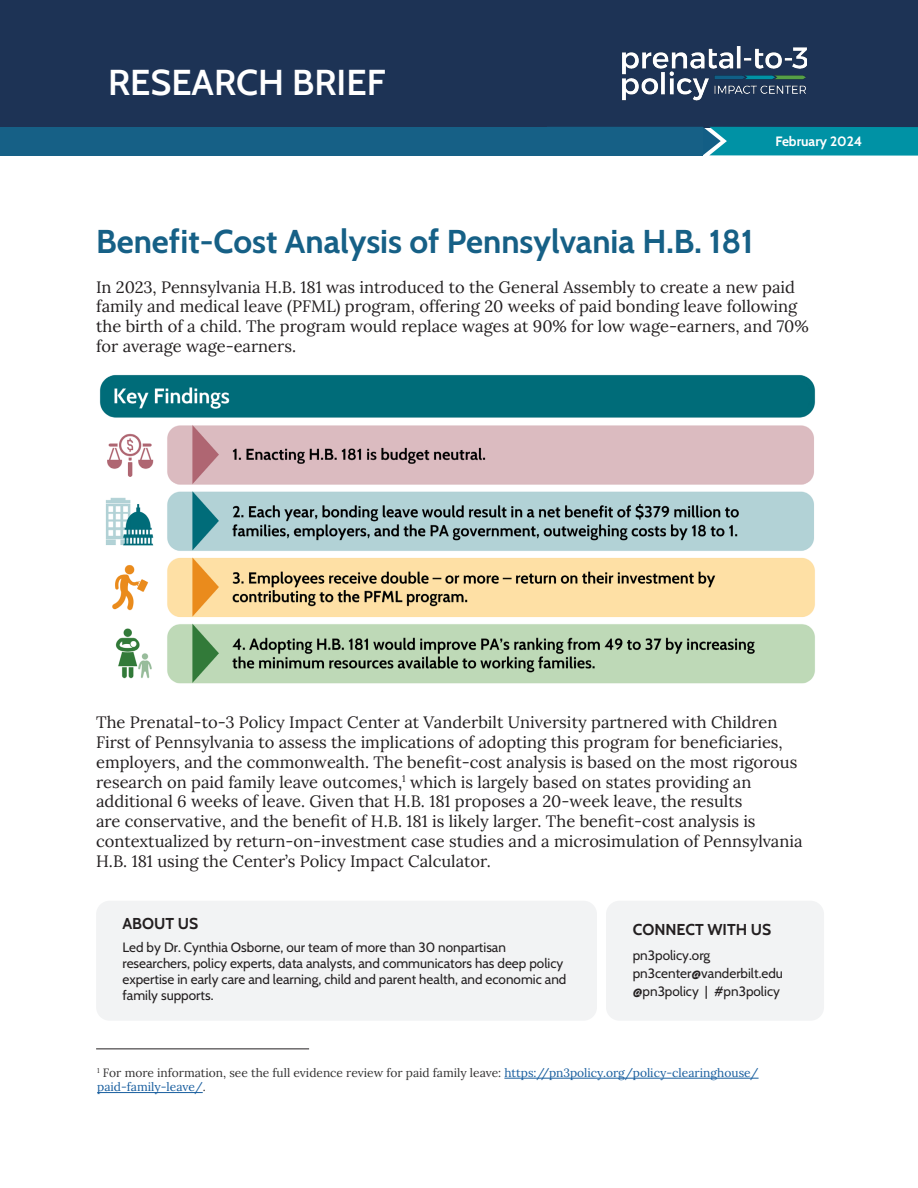
<style>
.page{position:relative;width:918px;height:1188px;background:#fff}
.page>*{position:absolute;margin:0;border:0;box-sizing:border-box;transform-origin:0 0}
.t1{font:600 36px "Cabin";color:#fff}
.t2{font:700 33px "Cabin";color:#166086}
.t3{font:16.5px/19.8px "Lora";color:#231f20}
.t4{font:700 15.75px "Cabin";color:#231f20}
.t5{font:13.5px/16.2px "Cabin";color:#231f20}
.t6{font:700 13.5px "Cabin";color:#fff}
.t7{font:12px/14.4px "Lora";color:#333232}
.s1{color:#175d9e}
</style>
<div class="page">
<div style="left:0;top:0;width:918px;height:127px;background:#1d3355"></div>
<div style="left:96px;top:901px;width:501px;height:120px;background:#f2f3f4;border-radius:14px"></div>
<div style="left:0;top:127px;width:703px;height:28px;background:#166086"></div>
<svg style="left:547px;top:127px;width:371px;height:29px"></svg>
<img style="left:623px;top:46px;width:184px;height:54px">
<hr style="left:504px;top:1078px;width:255px;height:1px;background:#175d9e">
<hr style="left:97px;top:1092px;width:106px;height:1px;background:#175d9e">
<div style="left:606px;top:901px;width:218px;height:120px;background:#f2f3f4;border-radius:14px"></div>
<img style="left:99px;top:374px;width:717px;height:310px">
<hr style="left:96px;top:1048px;width:213px;height:1px;background:#231f20">
<p class="t1" style="left:108px;top:54px;width:279px">RESEARCH BRIEF</p>
<p class="t6" style="left:775px;top:131px;width:88px">February 2024</p>
<p class="t2" style="left:96px;top:215px;width:659px">Benefit-Cost Analysis of Pennsylvania H.B. 181</p>
<p class="t3" style="left:96px;top:276px;width:714px">In 2023, Pennsylvania H.B. 181 was introduced to the General Assembly to create a new paid family and medical leave (PFML) program, offering 20 weeks of paid bonding leave following the birth of a child. The program would replace wages at 90% for low wage-earners, and 70% for average wage-earners.</p>
<p class="t3" style="left:96px;top:711px;width:708px">The Prenatal-to-3 Policy Impact Center at Vanderbilt University partnered with Children First of Pennsylvania to assess the implications of adopting this program for beneficiaries, employers, and the commonwealth. The benefit-cost analysis is based on the most rigorous research on paid family leave outcomes,<sup>1</sup> which is largely based on states providing an additional 6 weeks of leave. Given that H.B. 181 proposes a 20-week leave, the results<br>are conservative, and the benefit of H.B. 181 is likely larger. The benefit-cost analysis is contextualized by return-on-investment case studies and a microsimulation of Pennsylvania H.B. 181 using the Center’s Policy Impact Calculator.</p>
<p class="t4" style="left:122px;top:911px;width:77px">ABOUT US</p>
<p class="t5" style="left:122px;top:938px;width:445px">Led by Dr. Cynthia Osborne, our team of more than 30 nonpartisan researchers, policy experts, data analysts, and communicators has deep policy expertise in early care and learning, child and parent health, and economic and family supports.</p>
<p class="t4" style="left:633px;top:917px;width:140px">CONNECT WITH US</p>
<p class="t5" style="left:633px;top:946px;width:79px">pn3policy.org</p>
<p class="t5" style="left:633px;top:964px;width:152px">pn3center@vanderbilt.edu</p>
<p class="t5" style="left:633px;top:982px;width:149px">@pn3policy | #pn3policy</p>
<p class="t7" style="left:97px;top:1065px;width:663px"><sup>1</sup> For more information, see the full evidence review for paid family leave: <span class="s1">https://pn3policy.org/policy-clearinghouse/ paid-family-leave/</span>.</p>
</div>
